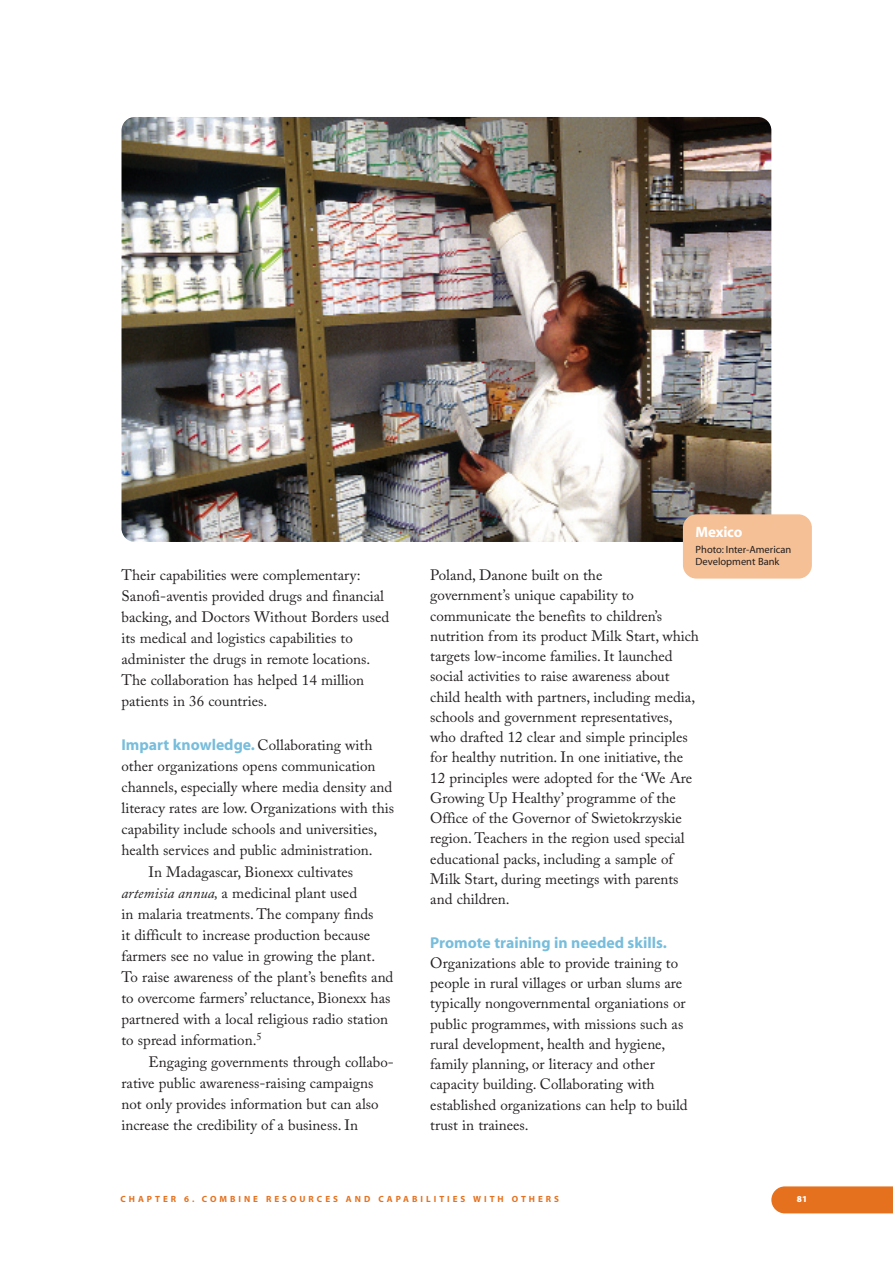
<style>
.page{position:relative;width:893px;height:1263px;background:#fff}
.page>*{position:absolute;margin:0;border:0;box-sizing:border-box;transform-origin:0 0}
.t1{font:700 15.75px "Myriad";color:#77bddc}
.t2{font:15px/20.2px "Adobe Caslon Pro";color:#231f20}
.t3{font:700 15px "Myriad";letter-spacing:-.01em;color:#fff}
.t4{font:10.5px/12px "Myriad";color:#231f20}
.t5{font:700 9px "Myriad";letter-spacing:.335em;color:#e5711f}
.t6{font:9px "Myriad MM 830 600";color:#fff}
.s1{font-family:"Myriad";font-weight:700;font-size:15.75px;color:#77bddc}
.s2{font-style:italic}
</style>
<div class="page">
<div style="left:771px;top:1186px;width:122px;height:27px;background:#e5711f"></div>
<img style="left:122px;top:117px;width:649px;height:425px;border-radius:14px">
<div style="left:683px;top:514px;width:129px;height:65px;background:#f5c096;border-radius:14px"></div>
<p class="t2" style="left:121px;top:566px;width:269px;line-height:21px">Their capabilities were complementary:<br>Sanofi-aventis provided drugs and financial backing, and Doctors Without Borders used its medical and logistics capabilities to administer the drugs in remote locations.<br>The collaboration has helped 14 million patients in 36 countries.</p>
<p class="t2" style="left:121px;top:736px;width:252px"><span class="s1">Impart knowledge.</span> Collaborating with</p>
<p class="t2" style="left:121px;top:757px;width:256px">other organizations opens communication</p>
<p class="t2" style="left:121px;top:778px;width:272px">channels, especially where media density and</p>
<p class="t2" style="left:121px;top:799px;width:274px">literacy rates are low. Organizations with this</p>
<p class="t2" style="left:121px;top:820px;width:257px">capability include schools and universities,</p>
<p class="t2" style="left:121px;top:841px;width:253px">health services and public administration.</p>
<p class="t2" style="left:148px;top:863px;width:206px">In Madagascar, Bionexx cultivates</p>
<p class="t2" style="left:121px;top:884px;width:237px"><span class="s2">artemisia annua,</span> a medicinal plant used</p>
<p class="t2" style="left:121px;top:905px;width:254px">in malaria treatments. The company finds</p>
<p class="t2" style="left:121px;top:926px;width:250px">it difficult to increase production because</p>
<p class="t2" style="left:121px;top:947px;width:255px">farmers see no value in growing the plant.</p>
<p class="t2" style="left:121px;top:968px;width:273px">To raise awareness of the plant’s benefits and</p>
<p class="t2" style="left:121px;top:989px;width:270px">to overcome farmers’ reluctance, Bionexx has</p>
<p class="t2" style="left:121px;top:1010px;width:268px">partnered with a local religious radio station</p>
<p class="t2" style="left:121px;top:1031px;width:142px">to spread information.<sup>5</sup></p>
<p class="t2" style="left:148px;top:1053px;width:247px">Engaging governments through collabo-</p>
<p class="t2" style="left:121px;top:1074px;width:253px">rative public awareness-raising campaigns</p>
<p class="t2" style="left:121px;top:1095px;width:259px">not only provides information but can also</p>
<p class="t2" style="left:121px;top:1116px;width:238px">increase the credibility of a business. In</p>
<p class="t3" style="left:696px;top:526px;width:48px">Mexico</p>
<p class="t4" style="left:696px;top:544px;width:97px">Photo: Inter-American<br>Development Bank</p>
<p class="t2" style="left:430px;top:566px;width:270px">Poland, Danone built on the<br>government’s unique capability to communicate the benefits to children’s nutrition from its product Milk Start, which targets low-income families. It launched social activities to raise awareness about child health with partners, including media, schools and government representatives, who drafted 12 clear and simple principles for healthy nutrition. In one initiative, the 12 principles were adopted for the ‘We Are Growing Up Healthy’ programme of the Office of the Governor of Swietokrzyskie region. Teachers in the region used special educational packs, including a sample of Milk Start, during meetings with parents and children.</p>
<p class="t1" style="left:430px;top:936px;width:238px">Promote training in needed skills.</p>
<p class="t2" style="left:430px;top:954px;width:259px">Organizations able to provide training to people in rural villages or urban slums are typically nongovernmental organiations or public programmes, with missions such as rural development, health and hygiene, family planning, or literacy and other capacity building. Collaborating with established organizations can help to build trust in trainees.</p>
<p class="t5" style="left:120px;top:1196px;width:440px">CHAPTER 6. COMBINE RESOURCES AND CAPABILITIES WITH OTHERS</p>
<p class="t6" style="left:797px;top:1196px;width:12px">81</p>
</div>
